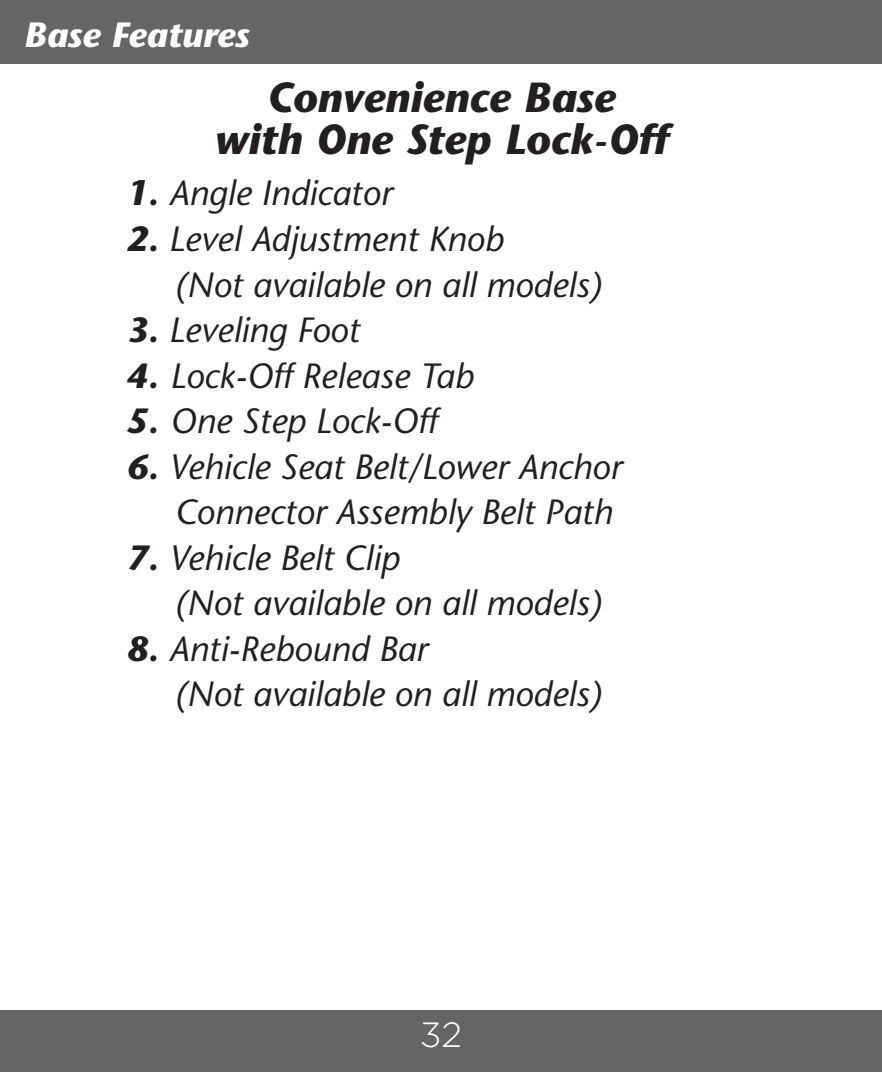
<style>
.page{position:relative;width:882px;height:1072px;background:#fff}
.page>*{position:absolute;margin:0;border:0;box-sizing:border-box;transform-origin:0 0}
.Heading_in_Document{font:italic 700 42px/42px "Stone Sans";color:#231f20;text-align:center}
.Body_Text_Italic{font:italic 35px/45.5px "Stone Sans";color:#231f20}
.TOC_Heading_in_Docum{font:italic 700 35px "Stone Sans";color:#fff}
.t1{font:300 35px "Gotham Rounded";color:#fff}
.s1{font-weight:700}
</style>
<div class="page">
<div style="left:0;top:1010px;width:882px;height:61px;background:#656568"></div>
<div style="left:0;top:0;width:882px;height:64px;background:#656568"></div>
<p class="TOC_Heading_in_Docum" style="left:24px;top:14px;width:227px">Base Features</p>
<p class="Heading_in_Document" style="left:214px;top:76px;width:455px">Convenience Base<br>with One Step Lock-Off</p>
<p class="Body_Text_Italic" style="left:126px;top:171px;width:267px"><span class="s1">1.</span> Angle Indicator</p>
<p class="Body_Text_Italic" style="left:175px;top:216px;width:428px;text-indent:-49px"><span class="s1">2.</span> Level Adjustment Knob<br>(Not available on all models)</p>
<p class="Body_Text_Italic" style="left:126px;top:307px;width:235px"><span class="s1">3.</span> Leveling Foot</p>
<p class="Body_Text_Italic" style="left:126px;top:353px;width:349px"><span class="s1">4.</span> Lock-Off Release Tab</p>
<p class="Body_Text_Italic" style="left:126px;top:398px;width:313px"><span class="s1">5.</span> One Step Lock-Off</p>
<p class="Body_Text_Italic" style="left:126px;top:444px;width:497px;text-align:right"><span class="s1">6.</span> Vehicle Seat Belt/Lower Anchor<br>Connector Assembly Belt Path</p>
<p class="Body_Text_Italic" style="left:126px;top:535px;width:275px"><span class="s1">7.</span> Vehicle Belt Clip</p>
<p class="Body_Text_Italic" style="left:175px;top:580px;width:428px">(Not available on all models)</p>
<p class="Body_Text_Italic" style="left:175px;top:626px;width:428px;text-indent:-49px"><span class="s1">8.</span> Anti-Rebound Bar<br>(Not available on all models)</p>
<p class="t1" style="left:420px;top:1011px;width:43px">32</p>
</div>
